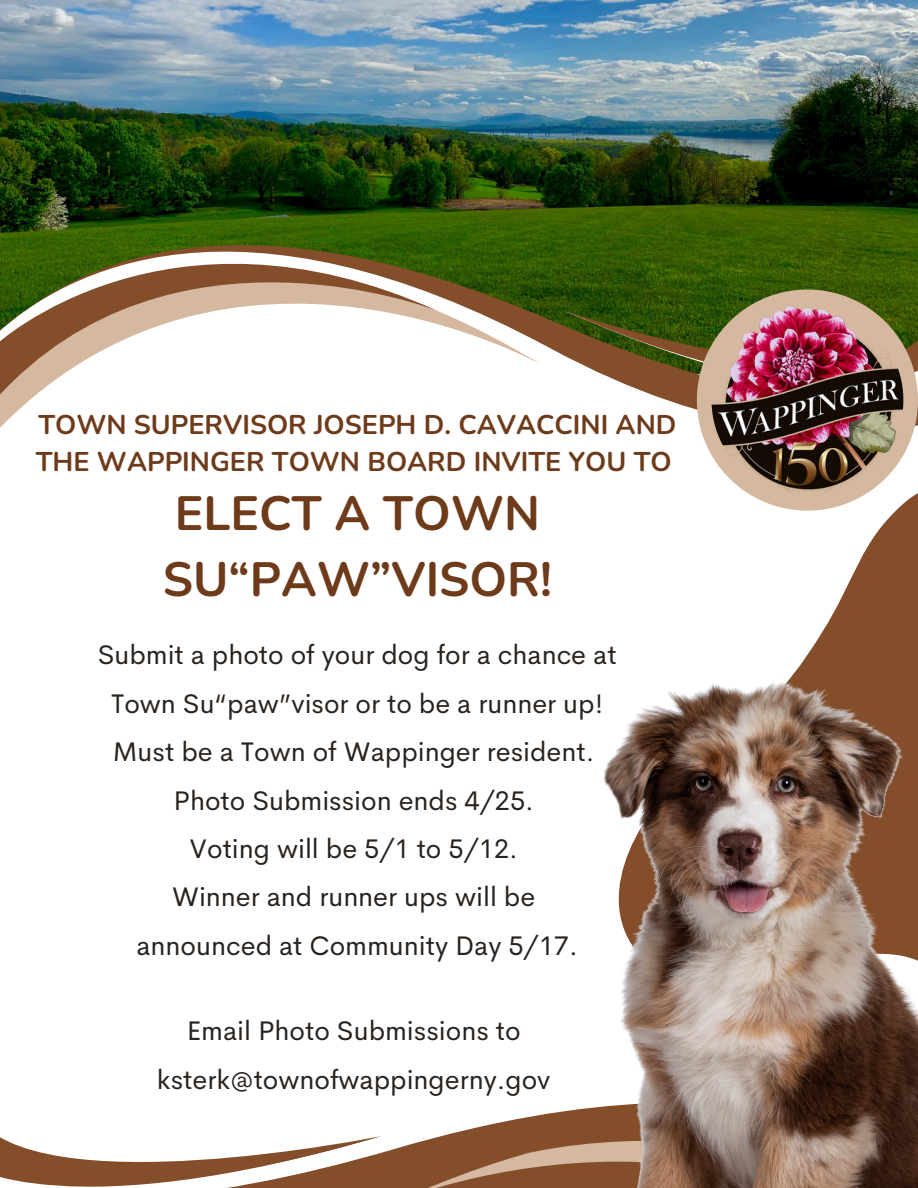
<style>
.page{position:relative;width:918px;height:1188px;background:#fff}
.page>*{position:absolute;margin:0;border:0;box-sizing:border-box;transform-origin:0 0}
.t1{font:700 48px/66.3px "Nunito";color:#6d3b1a}
.t2{font:27px/48.3px "Cerebri Sans";color:#29231f;text-align:center}
.t3{font:700 27px/37.2px "Nunito";color:#6d3b1a}
</style>
<div class="page">
<img style="left:0;top:0;width:918px;height:178px">
<svg style="left:542px;top:179px;width:376px;height:177px;background:#2e4c03"></svg>
<svg style="left:565px;top:311px;width:132px;height:99px"></svg>
<svg style="left:0;top:141px;width:542px;height:287px"></svg>
<svg style="left:0;top:189px;width:437px;height:209px"></svg>
<svg style="left:0;top:1136px;width:381px;height:52px"></svg>
<svg style="left:391px;top:1119px;width:123px;height:69px;fill:#844e2b"></svg>
<svg style="left:514px;top:1111px;width:50px;height:77px;background:#9b6d4e"></svg>
<svg style="left:789px;top:511px;width:129px;height:168px;fill:#844e2b"></svg>
<svg style="left:697px;top:290px;width:221px;height:221px"></svg>
<img style="left:712px;top:304px;width:191px;height:192px">
<img style="left:564px;top:679px;width:354px;height:509px">
<p class="t3" style="left:36px;top:407px;width:642px">TOWN SUPERVISOR JOSEPH D. CAVACCINI AND<br>THE WAPPINGER TOWN BOARD INVITE YOU TO</p>
<p class="t1" style="left:163px;top:481px;width:391px">ELECT A TOWN<br>SU“PAW”VISOR!</p>
<p class="t2" style="left:98px;top:631px;width:520px">Submit a photo of your dog for a chance at<br>Town Su“paw”visor or to be a runner up!<br>Must be a Town of Wappinger resident.</p>
<h1 class="t2" style="left:173px;top:776px;width:362px">Photo Submission ends 4/25.</h1>
<p class="t2" style="left:190px;top:824px;width:330px">Voting will be 5/1 to 5/12.</p>
<p class="t2" style="left:172px;top:873px;width:365px">Winner and runner ups will be</p>
<p class="t2" style="left:137px;top:921px;width:443px">announced at Community Day 5/17.</p>
<p class="t2" style="left:187px;top:1007px;width:335px">Email Photo Submissions to</p>
<p class="t2" style="left:157px;top:1055px;width:395px">ksterk@townofwappingerny.gov</p>
</div>
